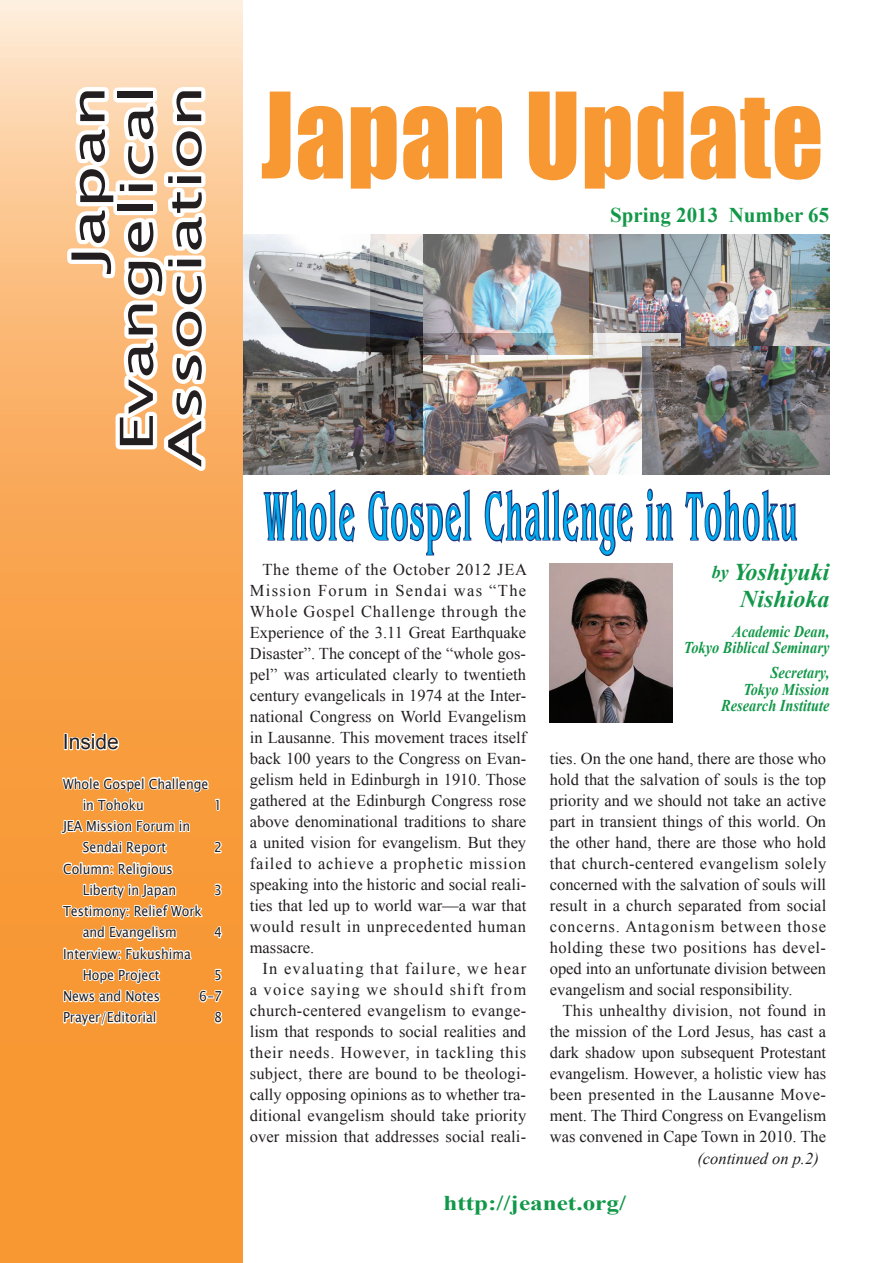
<style>
.page{position:relative;width:893px;height:1263px;background:#fff}
.page>*{position:absolute;margin:0;border:0;box-sizing:border-box;transform-origin:0 0}
.t1{font:109.95px "Impact";letter-spacing:.01em;color:#f79832;scale:.92 1}
.t2{font:72px "Bangle Condensed Normal";letter-spacing:.08em;color:#00aeef;scale:.45 1}
.t3{font:45.75px/48.3px "Lucida Sans Unicode";color:#231f20;text-align:right;scale:1.5 1}
.t4{font:italic 700 24px/27px "Times New Roman";color:#129849;text-align:right}
.t5{font:700 21px "Times New Roman";color:#129849}
.t6{font:700 21px "Times New Roman";color:#129849;scale:1.2 1}
.t7{font:21px "Arial";color:#231f20}
.t8{font:16.5px/21px "Times New Roman";color:#231f20;text-align:justify}
.t9{font:italic 700 16.5px/16.5px "Times New Roman";color:#129849;text-align:right;scale:.87 1}
.t10{font:italic 16.5px "Times New Roman";color:#231f20}
.t11{font:13.8px/21.3px "Lucida Sans Unicode";color:#231f20;scale:.9 1}
.s1{font-size:18px}
</style>
<div class="page">
<img style="left:593px;top:234px;width:236px;height:113px">
<img style="left:422px;top:334px;width:258px;height:140px">
<img style="left:422px;top:234px;width:171px;height:120px">
<img style="left:242px;top:234px;width:180px;height:240px">
<img style="left:550px;top:564px;width:122px;height:159px">
<img style="left:642px;top:347px;width:187px;height:127px">
<svg style="left:0;top:0;width:242px;height:1263px;background:#f9aa58"></svg>
<svg style="left:63px;top:83px;width:150px;height:399px"></svg>
<div style="left:64px;top:733px;width:4px;height:17px;border:2px solid #fff"></div>
<svg style="left:68px;top:732px;width:53px;height:20px"></svg>
<svg style="left:60px;top:770px;width:164px;height:258px"></svg>
<svg style="left:263px;top:489px;width:92px;height:54px"></svg>
<svg style="left:368px;top:489px;width:104px;height:67px"></svg>
<svg style="left:484px;top:489px;width:150px;height:81px"></svg>
<svg style="left:646px;top:488px;width:28px;height:53px"></svg>
<svg style="left:684px;top:447px;width:114px;height:95px"></svg>
<h3 class="t3" style="left:64px;top:467px;width:256px;rotate:-90deg">Japan<br>Evangelical<br>Association</h3>
<h1 class="t1" style="left:261px;top:50px;width:613px">Japan Update</h1>
<p class="t5" style="left:610px;top:200px;width:220px">Spring 2013 Number 65</p>
<p class="t7" style="left:63px;top:727px;width:58px">Inside</p>
<p class="t11" style="left:83px;top:773px;width:141px;text-indent:-20px">Whole Gospel Challenge in Tohoku</p>
<p class="t11" style="left:214px;top:794px;width:10px">1</p>
<p class="t11" style="left:63px;top:815px;width:143px;text-align:center">JEA Mission Forum in<br>Sendai Report</p>
<p class="t11" style="left:63px;top:858px;width:127px;text-align:right">Column: Religious<br>Liberty in Japan</p>
<p class="t11" style="left:63px;top:900px;width:156px;text-align:center">Testimony: Relief Work and Evangelism</p>
<p class="t11" style="left:83px;top:943px;width:122px;text-indent:-20px">Interview: Fukushima<br>Hope Project</p>
<p class="t11" style="left:214px;top:837px;width:10px">2</p>
<p class="t11" style="left:214px;top:879px;width:10px">3</p>
<p class="t11" style="left:214px;top:922px;width:10px">4</p>
<p class="t11" style="left:214px;top:964px;width:10px">5</p>
<p class="t11" style="left:63px;top:986px;width:109px">News and Notes</p>
<p class="t11" style="left:199px;top:986px;width:27px">6-7</p>
<p class="t11" style="left:63px;top:1007px;width:105px">Prayer/Editorial</p>
<p class="t11" style="left:214px;top:1007px;width:10px">8</p>
<h2 class="t2" style="left:264px;top:470px;width:1185px">Whole Gospel Challenge in Tohoku</h2>
<p class="t8" style="left:250px;top:559px;width:279px;text-indent:13px">The theme of the October 2012 JEA Mission Forum in Sendai was “The Whole Gospel Challenge through the Experience of the 3.11 Great Earthquake Disaster”. The concept of the “whole gos&shy;pel” was articulated clearly to twentieth century evangelicals in 1974 at the Inter&shy;national Congress on World Evangelism in Lausanne. This movement traces itself back 100 years to the Congress on Evan&shy;gelism held in Edinburgh in 1910. Those gathered at the Edinburgh Congress rose above denominational traditions to share a united vision for evangelism. But they failed to achieve a prophetic mission speaking into the historic and social reali&shy;ties that led up to world war—a war that would result in unprecedented human massacre.</p>
<p class="t8" style="left:250px;top:958px;width:278px;text-indent:13px">In evaluating that failure, we hear a voice saying we should shift from church-centered evangelism to evange&shy;lism that responds to social realities and their needs. However, in tackling this subject, there are bound to be theologi&shy;cally opposing opinions as to whether tra&shy;ditional evangelism should take priority over mission that addresses social reali-</p>
<h3 class="t4" style="left:712px;top:558px;width:119px"><span class="s1">by</span> Yoshiyuki<br>Nishioka</h3>
<p class="t9" style="left:684px;top:622px;width:169px">Academic Dean,<br>Tokyo Biblical Seminary</p>
<p class="t9" style="left:721px;top:664px;width:126px">Secretary,<br>Tokyo Mission<br>Research Institute</p>
<p class="t8" style="left:550px;top:747px;width:278px">ties. On the one hand, there are those who hold that the salvation of souls is the top priority and we should not take an active part in transient things of this world. On the other hand, there are those who hold that church-centered evangelism solely concerned with the salvation of souls will result in a church separated from social concerns. Antagonism between those holding these two positions has devel&shy;oped into an unfortunate division between evangelism and social responsibility.</p>
<p class="t8" style="left:550px;top:999px;width:278px;text-indent:13px">This unhealthy division, not found in the mission of the Lord Jesus, has cast a dark shadow upon subsequent Protestant evangelism. However, a holistic view has been presented in the Lausanne Move&shy;ment. The Third Congress on Evangelism was convened in Cape Town in 2010. The</p>
<p class="t10" style="left:697px;top:1147px;width:123px">(continued on p.2)</p>
<p class="t6" style="left:443px;top:1188px;width:154px">http://jeanet.org/</p>
</div>
